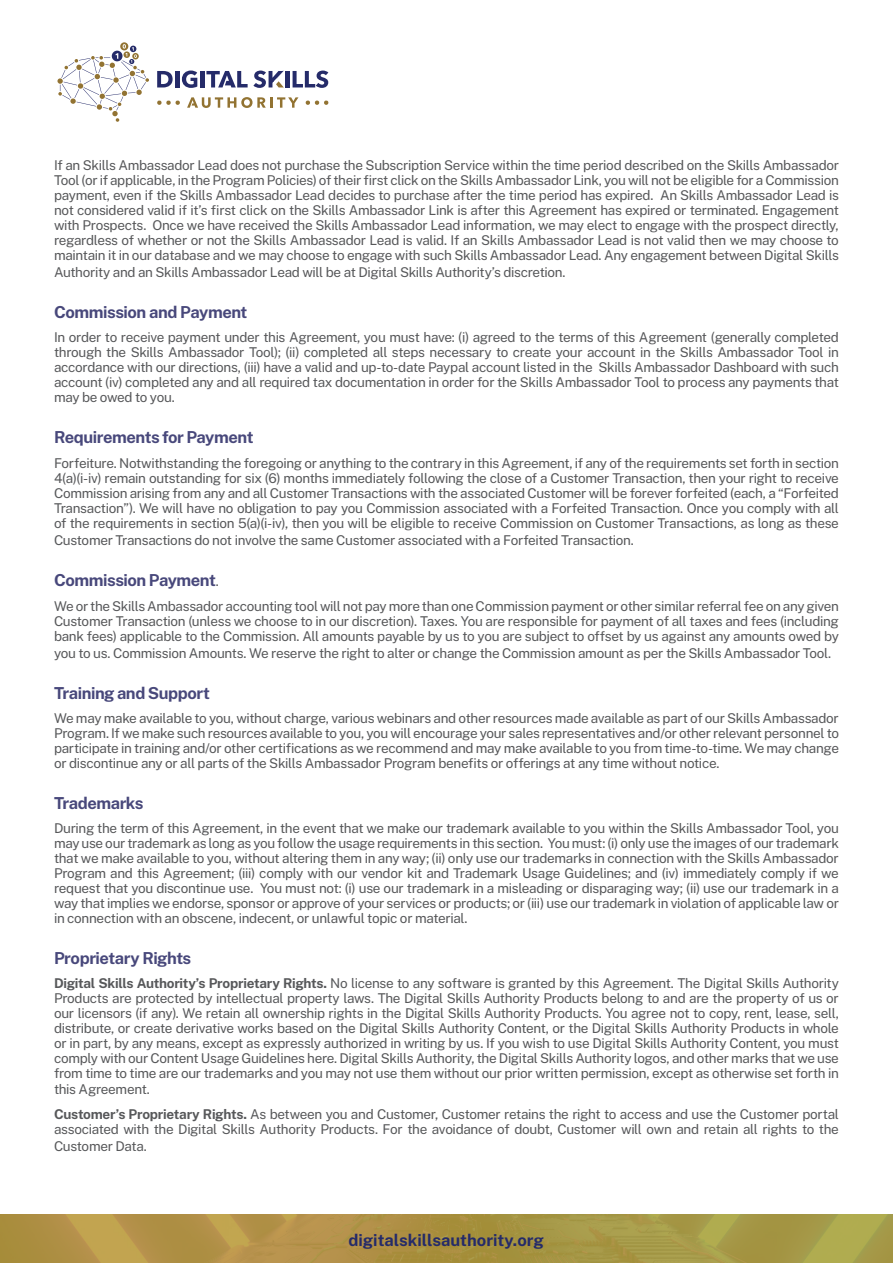
<style>
.page{position:relative;width:893px;height:1263px;background:#fff}
.page>*{position:absolute;margin:0;border:0;box-sizing:border-box;transform-origin:0 0}
.t1{font:700 16.5px "Public Sans";letter-spacing:-.025em;color:#48487b}
.t2{font:700 16.5px "Public Sans";color:#252b69}
.t3{font:13.5px/15px "Public Sans";letter-spacing:-.025em;color:#57585a;text-align:justify}
.s1{font-weight:400;font-size:13.5px;color:#57585a}
.s2{font-weight:700}
</style>
<div class="page">
<svg style="left:157px;top:71px;width:16px;height:16px"></svg>
<hr style="left:175px;top:71px;width:4px;height:16px;background:#252b69">
<svg style="left:182px;top:71px;width:15px;height:17px"></svg>
<hr style="left:201px;top:71px;width:4px;height:16px;background:#252b69">
<svg style="left:293px;top:71px;width:35px;height:17px"></svg>
<svg style="left:206px;top:71px;width:78px;height:17px"></svg>
<hr style="left:285px;top:71px;width:4px;height:16px;background:#252b69">
<svg style="left:187px;top:97px;width:111px;height:11px"></svg>
<svg style="left:57px;top:42px;width:92px;height:80px"></svg>
<svg style="left:306px;top:100px;width:22px;height:5px"></svg>
<svg style="left:157px;top:100px;width:23px;height:5px"></svg>
<img style="left:0;top:1214px;width:893px;height:49px">
<p class="t3" style="left:54px;top:157px;width:787px">If an Skills Ambassador Lead does not purchase the Subscription Service within the time period described on the Skills Ambassador Tool (or if applicable, in the Program Policies) of their first click on the Skills Ambassador Link, you will not be eligible for a Commission payment, even if the Skills Ambassador Lead decides to purchase after the time period has expired. An Skills Ambassador Lead is not considered valid if it’s first click on the Skills Ambassador Link is after this Agreement has expired or terminated. Engagement with Prospects. Once we have received the Skills Ambassador Lead information, we may elect to engage with the prospect directly, regardless of whether or not the Skills Ambassador Lead is valid. If an Skills Ambassador Lead is not valid then we may choose to maintain it in our database and we may choose to engage with such Skills Ambassador Lead. Any engagement between Digital Skills</p>
<p class="t3" style="left:54px;top:264px;width:513px">Authority and an Skills Ambassador Lead will be at Digital Skills Authority’s discretion.</p>
<p class="t1" style="left:54px;top:301px;width:195px">Commission and Payment</p>
<p class="t3" style="left:54px;top:329px;width:786px">In order to receive payment under this Agreement, you must have: (i) agreed to the terms of this Agreement (generally completed through the Skills Ambassador Tool); (ii) completed all steps necessary to create your account in the Skills Ambassador Tool in accordance with our directions, (iii) have a valid and up-to-date Paypal account listed in the Skills Ambassador Dashboard with such account (iv) completed any and all required tax documentation in order for the Skills Ambassador Tool to process any payments that may be owed to you.</p>
<p class="t1" style="left:54px;top:426px;width:201px">Requirements for Payment</p>
<p class="t3" style="left:54px;top:455px;width:786px">Forfeiture. Notwithstanding the foregoing or anything to the contrary in this Agreement, if any of the requirements set forth in section 4(a)(i-iv) remain outstanding for six (6) months immediately following the close of a Customer Transaction, then your right to receive Commission arising from any and all Customer Transactions with the associated Customer will be forever forfeited (each, a “Forfeited Transaction”). We will have no obligation to pay you Commission associated with a Forfeited Transaction. Once you comply with all of the requirements in section 5(a)(i-iv), then you will be eligible to receive Commission on Customer Transactions, as long as these</p>
<p class="t3" style="left:54px;top:532px;width:581px">Customer Transactions do not involve the same Customer associated with a Forfeited Transaction.</p>
<p class="t1" style="left:54px;top:569px;width:166px">Commission Payment<span class="s1">.</span></p>
<p class="t3" style="left:54px;top:598px;width:786px">We or the Skills Ambassador accounting tool will not pay more than one Commission payment or other similar referral fee on any given Customer Transaction (unless we choose to in our discretion). Taxes. You are responsible for payment of all taxes and fees (including bank fees) applicable to the Commission. All amounts payable by us to you are subject to offset by us against any amounts owed by</p>
<p class="t3" style="left:54px;top:645px;width:779px">you to us. Commission Amounts. We reserve the right to alter or change the Commission amount as per the Skills Ambassador Tool.</p>
<p class="t1" style="left:54px;top:682px;width:157px">Training and Support</p>
<p class="t3" style="left:54px;top:710px;width:786px">We may make available to you, without charge, various webinars and other resources made available as part of our Skills Ambassador Program. If we make such resources available to you, you will encourage your sales representatives and/or other relevant personnel to participate in training and/or other certifications as we recommend and may make available to you from time-to-time. We may change or discontinue any or all parts of the Skills Ambassador Program benefits or offerings at any time without notice.</p>
<p class="t1" style="left:54px;top:792px;width:91px">Trademarks</p>
<p class="t3" style="left:54px;top:820px;width:786px">During the term of this Agreement, in the event that we make our trademark available to you within the Skills Ambassador Tool, you may use our trademark as long as you follow the usage requirements in this section. You must: (i) only use the images of our trademark that we make available to you, without altering them in any way; (ii) only use our trademarks in connection with the Skills Ambassador Program and this Agreement; (iii) comply with our vendor kit and Trademark Usage Guidelines; and (iv) immediately comply if we request that you discontinue use. You must not: (i) use our trademark in a misleading or disparaging way; (ii) use our trademark in a way that implies we endorse, sponsor or approve of your services or products; or (iii) use our trademark in violation of applicable law or in connection with an obscene, indecent, or unlawful topic or material.</p>
<p class="t1" style="left:54px;top:947px;width:139px">Proprietary Rights</p>
<p class="t3" style="left:54px;top:975px;width:786px"><span class="s2">Digital Skills Authority’s Proprietary Rights.</span> No license to any software is granted by this Agreement. The Digital Skills Authority Products are protected by intellectual property laws. The Digital Skills Authority Products belong to and are the property of us or our licensors (if any). We retain all ownership rights in the Digital Skills Authority Products. You agree not to copy, rent, lease, sell, distribute, or create derivative works based on the Digital Skills Authority Content, or the Digital Skills Authority Products in whole or in part, by any means, except as expressly authorized in writing by us. If you wish to use Digital Skills Authority Content, you must comply with our Content Usage Guidelines here. Digital Skills Authority, the Digital Skills Authority logos, and other marks that we use from time to time are our trademarks and you may not use them without our prior written permission, except as otherwise set forth in</p>
<p class="t3" style="left:54px;top:1081px;width:97px">this Agreement.</p>
<p class="t3" style="left:54px;top:1106px;width:786px"><span class="s2">Customer’s Proprietary Rights.</span> As between you and Customer, Customer retains the right to access and use the Customer portal associated with the Digital Skills Authority Products. For the avoidance of doubt, Customer will own and retain all rights to the</p>
<p class="t3" style="left:54px;top:1138px;width:94px">Customer Data.</p>
<p class="t2" style="left:348px;top:1229px;width:197px">digitalskillsauthority.org</p>
</div>
